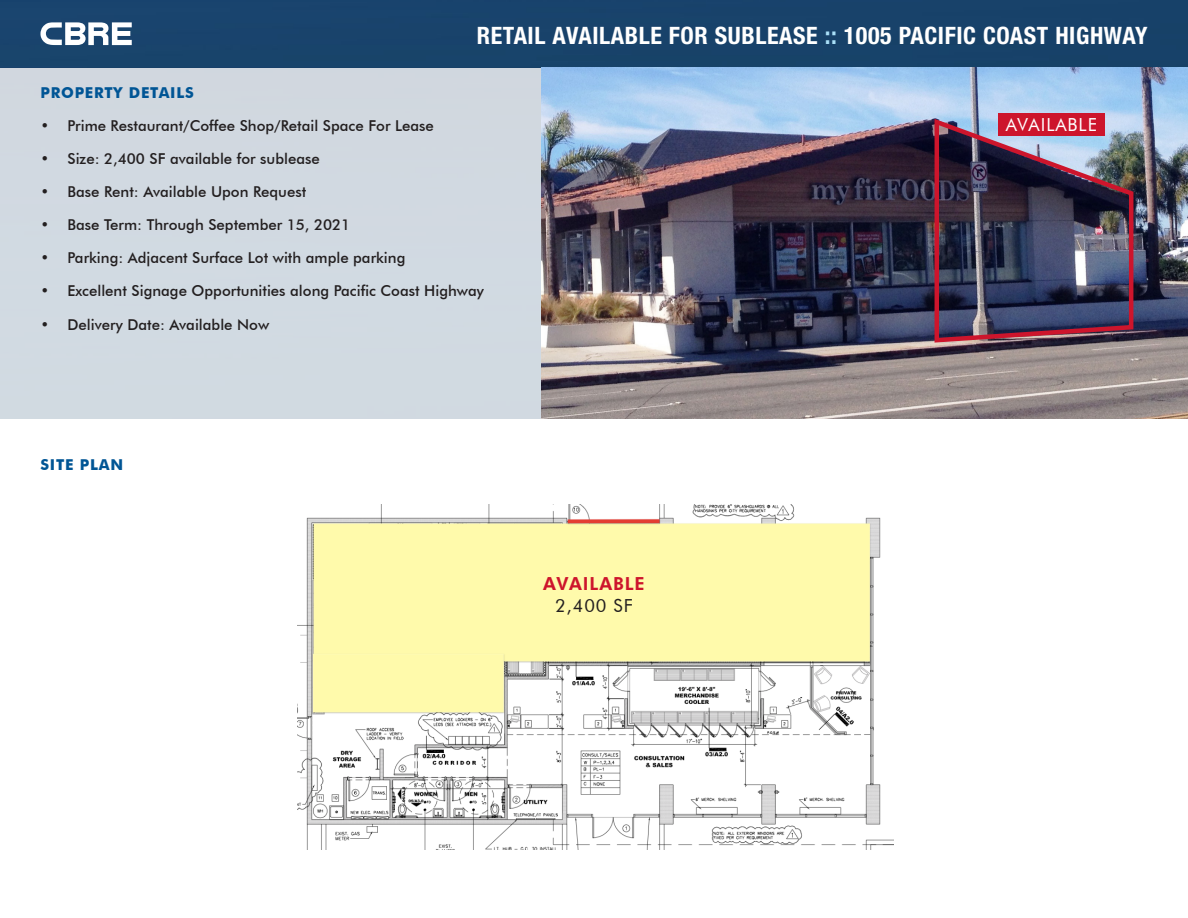
<style>
.page{position:relative;width:1188px;height:918px;background:#fff}
.page>*{position:absolute;margin:0;border:0;box-sizing:border-box;transform-origin:0 0}
.t1{font:700 condensed 24px "Helvetica Neue LT Std";letter-spacing:.025em;color:#fff}
.t2{font:18px "Futura BT";letter-spacing:.05em;color:#fff}
.t3{font:800 18px "Futura BT";letter-spacing:.05em;color:#cd152c}
.t4{font:18px "Futura BT";color:#231f20}
.t5{font:500 15px "Futura BT";color:#231f20}
.Body_Text{font:700 15px "Futura BT";letter-spacing:.05em;color:#005595}
.s1{color:#aae0f9}
</style>
<div class="page">
<img style="left:0;top:0;width:1188px;height:418px">
<svg style="left:40px;top:22px;width:92px;height:23px"></svg>
<div style="left:998px;top:113px;width:107px;height:23px;background:#cd152c"></div>
<img style="left:298px;top:504px;width:595px;height:345px">
<img style="left:931px;top:116px;width:205px;height:229px">
<h1 class="t1" style="left:477px;top:21px;width:672px">RETAIL AVAILABLE FOR SUBLEASE <span class="s1">::</span> 1005 PACIFIC COAST HIGHWAY</h1>
<p class="Body_Text" style="left:40px;top:83px;width:155px">PROPERTY DETAILS</p>
<p class="t5" style="left:40px;top:116px;width:395px">• Prime Restaurant/Coffee Shop/Retail Space For Lease</p>
<p class="t5" style="left:40px;top:149px;width:281px">• Size: 2,400 SF available for sublease</p>
<p class="t5" style="left:40px;top:182px;width:267px">• Base Rent: Available Upon Request</p>
<p class="t5" style="left:40px;top:215px;width:311px">• Base Term: Through September 15, 2021</p>
<p class="t5" style="left:40px;top:248px;width:366px">• Parking: Adjacent Surface Lot with ample parking</p>
<p class="t5" style="left:40px;top:281px;width:445px">• Excellent Signage Opportunities along Pacific Coast Highway</p>
<p class="t5" style="left:40px;top:316px;width:230px">• Delivery Date: Available Now</p>
<p class="Body_Text" style="left:40px;top:456px;width:84px">SITE PLAN</p>
<p class="t3" style="left:543px;top:573px;width:103px">AVAILABLE</p>
<p class="t4" style="left:555px;top:595px;width:79px">2,400 SF</p>
<p class="t2" style="left:1006px;top:114px;width:93px">AVAILABLE</p>
</div>
